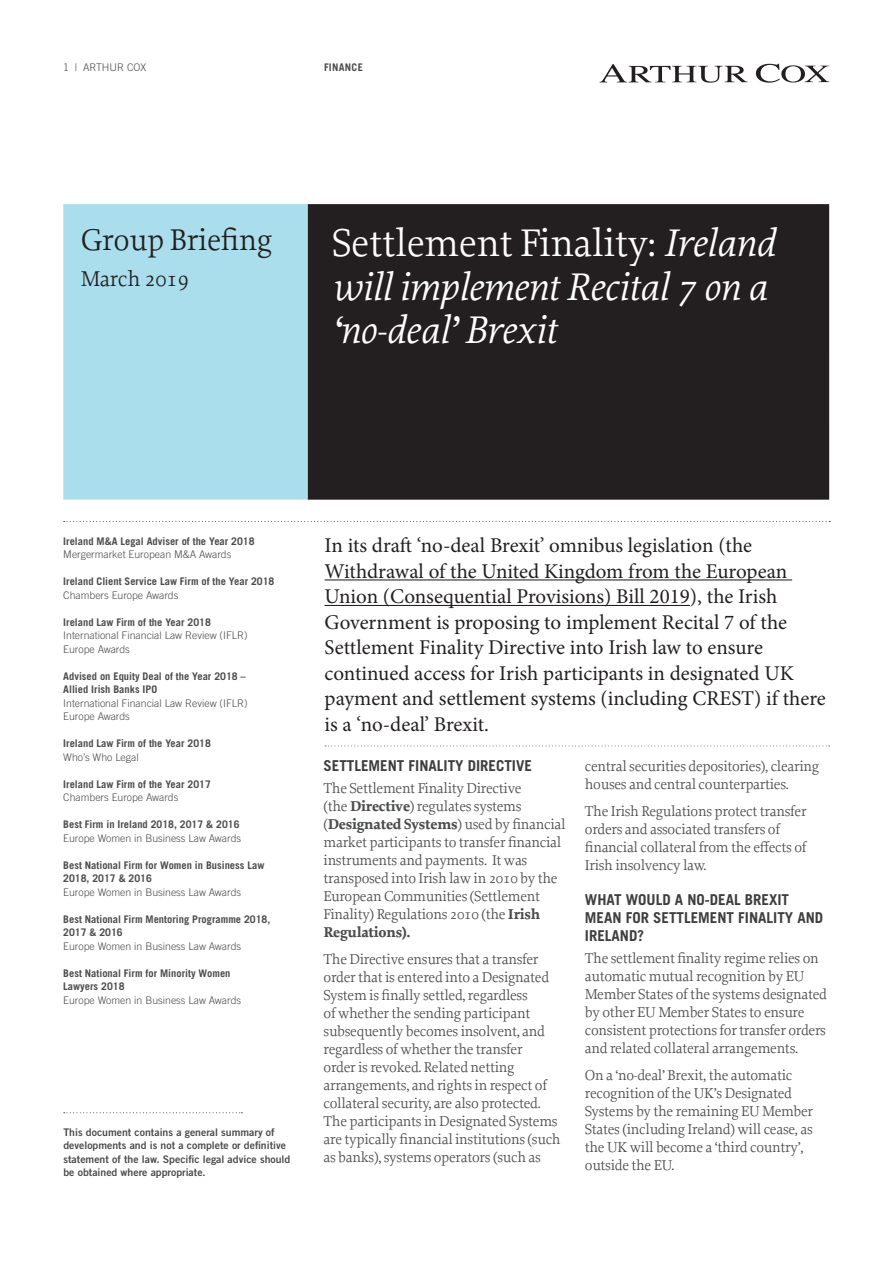
<style>
.page{position:relative;width:893px;height:1263px;background:#fff}
.page>*{position:absolute;margin:0;border:0;box-sizing:border-box;transform-origin:0 0}
.t1{font:italic 40.5px/43.5px "Proforma";letter-spacing:-.01em;color:#fff}
.t2{font:31.5px "Proforma";letter-spacing:-.01em;color:#231f20}
.t3{font:22.5px "Proforma";letter-spacing:-.01em;color:#231f20}
.t4{font:21px/25.5px "Minion Pro";color:#231f20}
.t5{font:15px/18px "Proforma";letter-spacing:-.02em;color:#4b4c4d}
.t6{font:700 15px/18px "Trade Gothic LT Std";color:#3e3e3f}
.t7{font:700 10.5px/13.5px "Trade Gothic LT Std";color:#4b4c4d}
.t8{font:300 10.5px/13.5px "Trade Gothic LT Std";color:#4b4c4d}
.t9{font:10.5px/13.5px "Trade Gothic LT Std Bd 2";color:#4b4c4d}
.t10{font:700 10.5px "Trade Gothic LT Std";letter-spacing:.03em;color:#4b4c4d}
.s1{font-style:normal}
.s2{font-weight:700}
</style>
<div class="page">
<svg style="left:64px;top:521px;width:766px;height:1px"></svg>
<div style="left:308px;top:204px;width:521px;height:296px;background:#231f20"></div>
<div style="left:63px;top:204px;width:245px;height:296px;background:#aadeed"></div>
<svg style="left:756px;top:64px;width:73px;height:19px"></svg>
<svg style="left:600px;top:64px;width:148px;height:19px"></svg>
<svg style="left:64px;top:1112px;width:178px;height:1px"></svg>
<hr style="left:325px;top:579px;width:467px;height:1px;background:#231f20">
<hr style="left:325px;top:605px;width:365px;height:1px;background:#231f20">
<svg style="left:325px;top:745px;width:505px;height:1px"></svg>
<p class="t8" style="left:63px;top:61px;width:85px">1 | ARTHUR COX</p>
<p class="t10" style="left:324px;top:61px;width:40px">FINANCE</p>
<h2 class="t2" style="left:81px;top:220px;width:193px">Group Briefing</h2>
<h3 class="t3" style="left:81px;top:265px;width:110px">March 2019</h3>
<h1 class="t1" style="left:332px;top:220px;width:444px"><span class="s1">Settlement Finality:</span> Ireland will implement Recital 7 on a ‘no-deal’ Brexit</h1>
<p class="t7" style="left:63px;top:534px;width:193px">Ireland M&amp;A Legal Adviser of the Year 2018</p>
<p class="t8" style="left:63px;top:547px;width:170px">Mergermarket European M&amp;A Awards</p>
<p class="t7" style="left:63px;top:574px;width:213px">Ireland Client Service Law Firm of the Year 2018</p>
<p class="t8" style="left:63px;top:588px;width:117px">Chambers Europe Awards</p>
<p class="t7" style="left:63px;top:615px;width:149px">Ireland Law Firm of the Year 2018</p>
<p class="t8" style="left:63px;top:628px;width:186px">International Financial Law Review (IFLR)<br>Europe Awards</p>
<p class="t7" style="left:63px;top:669px;width:184px">Advised on Equity Deal of the Year 2018 –<br>Allied Irish Banks IPO</p>
<p class="t8" style="left:63px;top:696px;width:186px">International Financial Law Review (IFLR)<br>Europe Awards</p>
<p class="t7" style="left:63px;top:736px;width:149px">Ireland Law Firm of the Year 2018</p>
<p class="t8" style="left:63px;top:750px;width:77px">Who’s Who Legal</p>
<p class="t7" style="left:63px;top:777px;width:149px">Ireland Law Firm of the Year 2017</p>
<p class="t8" style="left:63px;top:790px;width:117px">Chambers Europe Awards</p>
<p class="t7" style="left:63px;top:817px;width:178px">Best Firm in Ireland 2018, 2017 &amp; 2016</p>
<p class="t8" style="left:63px;top:831px;width:179px">Europe Women in Business Law Awards</p>
<p class="t7" style="left:63px;top:858px;width:203px">Best National Firm for Women in Business Law<br>2018, 2017 &amp; 2016</p>
<p class="t8" style="left:63px;top:885px;width:179px">Europe Women in Business Law Awards</p>
<p class="t7" style="left:63px;top:912px;width:209px">Best National Firm Mentoring Programme 2018,<br>2017 &amp; 2016</p>
<p class="t8" style="left:63px;top:939px;width:179px">Europe Women in Business Law Awards</p>
<p class="t7" style="left:63px;top:966px;width:169px">Best National Firm for Minority Women<br>Lawyers 2018</p>
<p class="t8" style="left:63px;top:993px;width:179px">Europe Women in Business Law Awards</p>
<p class="t9" style="left:63px;top:1125px;width:228px">This document contains a general summary of developments and is not a complete or definitive statement of the law. Specific legal advice should be obtained where appropriate.</p>
<p class="t4" style="left:325px;top:533px;width:503px">In its draft ‘no-deal Brexit’ omnibus legislation (the Withdrawal of the United Kingdom from the European Union (Consequential Provisions) Bill 2019), the Irish Government is proposing to implement Recital 7 of the Settlement Finality Directive into Irish law to ensure continued access for Irish participants in designated UK payment and settlement systems (including CREST) if there is a ‘no-deal’ Brexit.</p>
<p class="t6" style="left:324px;top:756px;width:210px">SETTLEMENT FINALITY DIRECTIVE</p>
<p class="t5" style="left:324px;top:779px;width:244px">The Settlement Finality Directive<br>(the <span class="s2">Directive</span>) regulates systems (<span class="s2">Designated Systems</span>) used by financial market participants to transfer financial instruments and payments. It was transposed into Irish law in 2010 by the European Communities (Settlement Finality) Regulations 2010 (the <span class="s2">Irish Regulations).</span></p>
<p class="t5" style="left:324px;top:950px;width:239px">The Directive ensures that a transfer order that is entered into a Designated System is finally settled, regardless<br>of whether the sending participant subsequently becomes insolvent, and regardless of whether the transfer<br>order is revoked. Related netting arrangements, and rights in respect of collateral security, are also protected.<br>The participants in Designated Systems are typically financial institutions (such as banks), systems operators (such as</p>
<p class="t5" style="left:585px;top:757px;width:236px">central securities depositories), clearing houses and central counterparties.</p>
<p class="t5" style="left:585px;top:802px;width:223px">The Irish Regulations protect transfer orders and associated transfers of financial collateral from the effects of Irish insolvency law.</p>
<p class="t6" style="left:585px;top:890px;width:240px">WHAT WOULD A NO-DEAL BREXIT<br>MEAN FOR SETTLEMENT FINALITY AND<br>IRELAND?</p>
<p class="t5" style="left:585px;top:949px;width:244px">The settlement finality regime relies on automatic mutual recognition by EU Member States of the systems designated by other EU Member States to ensure consistent protections for transfer orders and related collateral arrangements.</p>
<p class="t5" style="left:585px;top:1065px;width:230px">On a ‘no-deal’ Brexit, the automatic recognition of the UK’s Designated Systems by the remaining EU Member States (including Ireland) will cease, as the UK will become a ‘third country’, outside the EU.</p>
</div>
